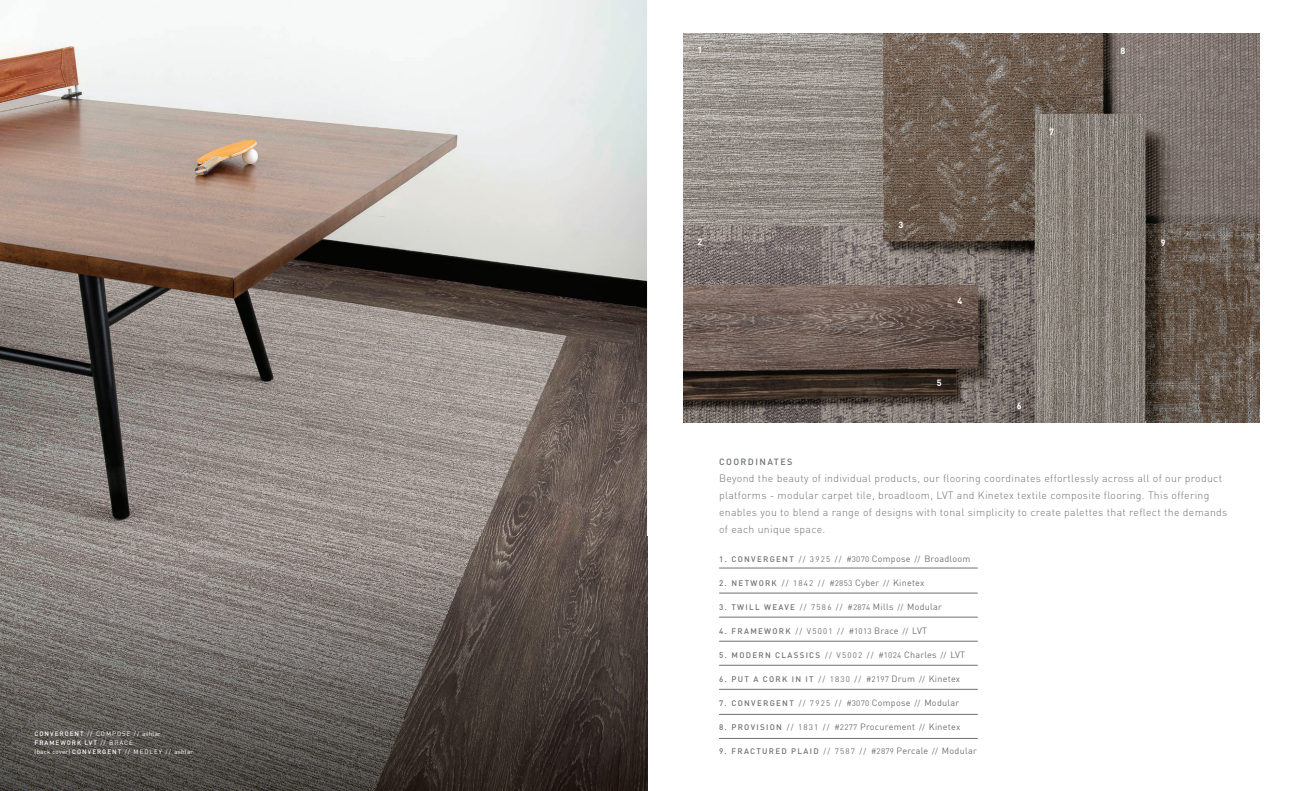
<style>
.page{position:relative;width:1295px;height:791px;background:#fff}
.page>*{position:absolute;margin:0;border:0;box-sizing:border-box;transform-origin:0 0}
.t1{font:300 10.5px/17px "DINOT";letter-spacing:.03em;color:#6f7171}
.t2{font:9px "DIN";letter-spacing:.03em;color:#6f7171}
.t3{font:500 9px "DINOT";letter-spacing:.16em;color:#6f7171}
.t4{font:700 9px "DINOT";color:#fff}
.t5{font:8px "DIN";letter-spacing:.09em;color:#6f7171}
.t6{font:500 8px "DINOT";letter-spacing:.16em;color:#6f7171}
.t7{font:8px "DIN";letter-spacing:.15em;color:#6f7171}
.t8{font:6.3px "DIN";letter-spacing:.03em;color:#fff}
.t9{font:6.3px "DIN";letter-spacing:.15em;color:#fff}
.t10{font:500 6.3px "DINOT";letter-spacing:.16em;color:#fff}
.s1{font-family:"DINOT";font-weight:500}
.s2{font-family:"DIN";font-weight:400}
.s3{font-family:"DINOT";font-weight:500;font-size:8px}
.s4{font-size:8px}
.s5{font-size:9px}
.s6{font-family:"DIN";font-weight:400;font-size:9px}
</style>
<div class="page">
<img style="left:683px;top:34px;width:576px;height:388px">
<img style="left:0;top:0;width:647px;height:537px">
<img style="left:0;top:537px;width:647px;height:253px">
<hr style="left:719px;top:567px;width:258px;height:1px;background:#6f7171">
<hr style="left:719px;top:592px;width:258px;height:1px;background:#6f7171">
<hr style="left:719px;top:616px;width:258px;height:1px;background:#6f7171">
<hr style="left:719px;top:641px;width:258px;height:1px;background:#6f7171">
<hr style="left:719px;top:665px;width:258px;height:1px;background:#6f7171">
<hr style="left:719px;top:689px;width:258px;height:1px;background:#6f7171">
<hr style="left:719px;top:714px;width:258px;height:1px;background:#6f7171">
<hr style="left:719px;top:738px;width:258px;height:1px;background:#6f7171">
<p class="t9" style="left:35px;top:729px;width:128px"><span class="s1">CONVERGENT</span> // COMPOSE // ashlar</p>
<p class="t10" style="left:35px;top:738px;width:100px">FRAMEWORK LVT <span class="s2">// BRACE</span></p>
<p class="t8" style="left:35px;top:747px;width:160px">(back cover) <span class="s1">CONVERGENT</span> // MEDLEY // ashlar</p>
<p class="t4" style="left:697px;top:44px;width:6px">1</p>
<p class="t4" style="left:1048px;top:126px;width:6px">7</p>
<p class="t4" style="left:1120px;top:45px;width:6px">8</p>
<p class="t4" style="left:697px;top:235px;width:6px">2</p>
<p class="t4" style="left:898px;top:219px;width:6px">3</p>
<p class="t4" style="left:957px;top:294px;width:6px">4</p>
<p class="t4" style="left:1160px;top:237px;width:6px">9</p>
<p class="t4" style="left:936px;top:376px;width:6px">5</p>
<p class="t4" style="left:1016px;top:399px;width:6px">6</p>
<p class="t3" style="left:719px;top:456px;width:75px">COORDINATES</p>
<p class="t1" style="left:719px;top:469px;width:509px">Beyond the beauty of individual products, our flooring coordinates effortlessly across all of our product platforms - modular carpet tile, broadloom, LVT and Kinetex textile composite flooring. This offering enables you to blend a range of designs with tonal simplicity to create palettes that reflect the demands of each unique space.</p>
<p class="t2" style="left:719px;top:552px;width:253px"><span class="s3">1. CONVERGENT</span> <span class="s4">// 3925 // #3070</span> Compose <span class="s4">//</span> Broadloom</p>
<p class="t5" style="left:719px;top:577px;width:207px"><span class="s1">2. NETWORK</span> // 1842 // #2853 <span class="s5">Cyber</span> // <span class="s5">Kinetex</span></p>
<p class="t5" style="left:719px;top:601px;width:224px"><span class="s1">3. TWILL WEAVE</span> // 7586 // #2874 <span class="s5">Mills</span> // <span class="s5">Modular</span></p>
<p class="t7" style="left:719px;top:625px;width:209px"><span class="s1">4. FRAMEWORK</span> // V5001 // #1013 <span class="s5">Brace</span> // <span class="s5">LVT</span></p>
<p class="t6" style="left:719px;top:649px;width:247px">5. MODERN CLASSICS <span class="s2">// V5002 // #1024</span> <span class="s6">Charles</span> <span class="s2">//</span> <span class="s6">LVT</span></p>
<p class="t5" style="left:719px;top:673px;width:242px"><span class="s1">6. PUT A CORK IN IT</span> // 1830 // #2197 <span class="s5">Drum</span> // <span class="s5">Kinetex</span></p>
<p class="t5" style="left:719px;top:697px;width:241px"><span class="s1">7. CONVERGENT</span> // 7925 // #3070 <span class="s5">Compose</span> // <span class="s5">Modular</span></p>
<p class="t2" style="left:719px;top:720px;width:243px"><span class="s3">8. PROVISION</span> <span class="s4">// 1831 // #2277</span> Procurement <span class="s4">//</span> Kinetex</p>
<p class="t6" style="left:719px;top:745px;width:259px">9. FRACTURED PLAID <span class="s2">// 7587 // #2879</span> <span class="s6">Percale</span> <span class="s2">//</span> <span class="s6">Modular</span></p>
</div>
